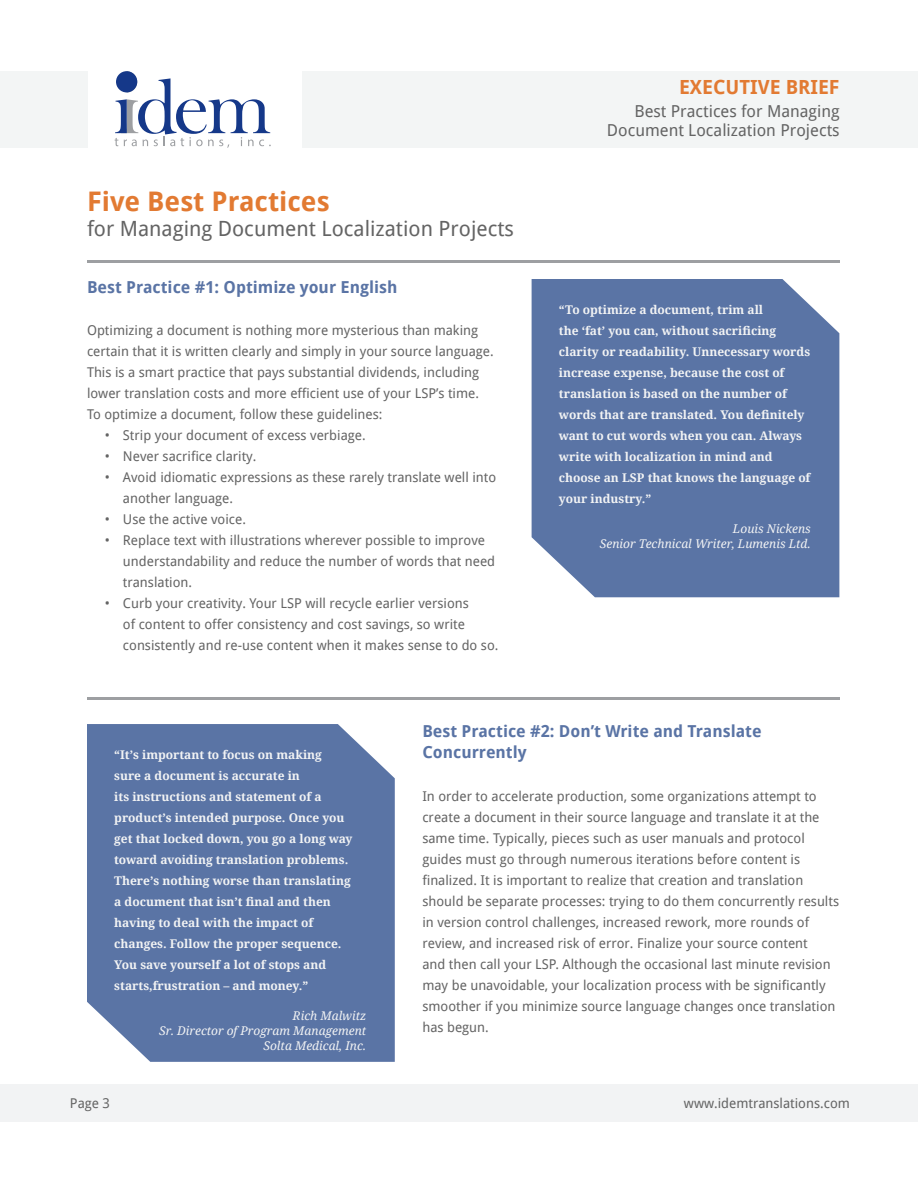
<style>
.page{position:relative;width:918px;height:1188px;background:#fff}
.page>*{position:absolute;margin:0;border:0;box-sizing:border-box;transform-origin:0 0}
.t1{font:700 27px "Droid Sans";color:#e27a32}
.t2{font:21px "Droid Sans";color:#646464}
.t3{font:700 19.5px "Droid Sans";color:#e27a32}
.t4{font:700 16.5px/21.6px "Droid Sans";color:#5a74a5}
.t5{font:16.5px/19.8px "Droid Sans";color:#646464;text-align:right}
.t6{font:13.5px/21px "Droid Sans";color:#646464}
.t7{font:700 12px/21px "Droid Serif";color:#f2f3f4}
.t8{font:italic 12px/15px "Droid Serif";color:#f2f3f4;text-align:right}
</style>
<div class="page">
<div style="left:0;top:1084px;width:918px;height:38px;background:#f2f3f4"></div>
<hr style="left:87px;top:260px;width:752px;height:2px;background:#9d9fa2">
<div style="left:532px;top:279px;width:307px;height:318px;background:#5a74a5"></div>
<hr style="left:87px;top:697px;width:752px;height:2px;background:#9d9fa2">
<div style="left:87px;top:724px;width:308px;height:338px;background:#5a74a5"></div>
<svg style="left:115px;top:71px;width:156px;height:77px"></svg>
<div style="left:0;top:71px;width:87px;height:77px;background:#f3f5f5"></div>
<div style="left:302px;top:71px;width:616px;height:77px;background:#f3f5f5"></div>
<h1 class="t1" style="left:87px;top:184px;width:244px">Five Best Practices</h1>
<h2 class="t2" style="left:87px;top:215px;width:429px">for Managing Document Localization Projects</h2>
<p class="t4" style="left:87px;top:276px;width:312px">Best Practice #1: Optimize your English</p>
<p class="t6" style="left:87px;top:320px;width:408px">Optimizing a document is nothing more mysterious than making certain that it is written clearly and simply in your source language.<br>This is a smart practice that pays substantial dividends, including lower translation costs and more efficient use of your LSP’s time.<br>To optimize a document, follow these guidelines:</p>
<p class="t6" style="left:105px;top:425px;width:262px">• Strip your document of excess verbiage.</p>
<p class="t6" style="left:105px;top:446px;width:153px">• Never sacrifice clarity.</p>
<p class="t6" style="left:123px;top:467px;width:375px;text-indent:-18px">• Avoid idiomatic expressions as these rarely translate well into another language.</p>
<p class="t6" style="left:105px;top:509px;width:143px">• Use the active voice.</p>
<p class="t6" style="left:123px;top:530px;width:374px;text-indent:-18px">• Replace text with illustrations wherever possible to improve understandability and reduce the number of words that need translation.</p>
<p class="t6" style="left:123px;top:593px;width:377px;text-indent:-18px">• Curb your creativity. Your LSP will recycle earlier versions<br>of content to offer consistency and cost savings, so write consistently and re-use content when it makes sense to do so.</p>
<h3 class="t3" style="left:679px;top:75px;width:162px">EXECUTIVE BRIEF</h3>
<p class="t5" style="left:607px;top:101px;width:234px">Best Practices for Managing<br>Document Localization Projects</p>
<p class="t7" style="left:559px;top:299px;width:253px">“To optimize a document, trim all<br>the ‘fat’ you can, without sacrificing clarity or readability. Unnecessary words increase expense, because the cost of translation is based on the number of words that are translated. You definitely want to cut words when you can. Always write with localization in mind and choose an LSP that knows the language of your industry.”</p>
<p class="t8" style="left:600px;top:521px;width:212px">Louis Nickens<br>Senior Technical Writer, Lumenis Ltd.</p>
<p class="t7" style="left:114px;top:744px;width:240px">“It’s important to focus on making<br>sure a document is accurate in<br>its instructions and statement of a product’s intended purpose. Once you get that locked down, you go a long way toward avoiding translation problems.<br>There’s nothing worse than translating a document that isn’t final and then having to deal with the impact of changes. Follow the proper sequence.<br>You save yourself a lot of stops and starts,frustration – and money.”</p>
<p class="t8" style="left:159px;top:1008px;width:209px">Rich Malwitz<br>Sr. Director of Program Management<br>Solta Medical, Inc.</p>
<p class="t6" style="left:70px;top:1093px;width:42px">Page 3</p>
<p class="t4" style="left:422px;top:720px;width:341px">Best Practice #2: Don’t Write and Translate<br>Concurrently</p>
<p class="t6" style="left:422px;top:786px;width:418px">In order to accelerate production, some organizations attempt to create a document in their source language and translate it at the same time. Typically, pieces such as user manuals and protocol guides must go through numerous iterations before content is finalized. It is important to realize that creation and translation should be separate processes: trying to do them concurrently results in version control challenges, increased rework, more rounds of review, and increased risk of error. Finalize your source content<br>and then call your LSP. Although the occasional last minute revision may be unavoidable, your localization process with be significantly smoother if you minimize source language changes once translation has begun.</p>
<p class="t6" style="left:684px;top:1093px;width:167px">www.idemtranslations.com</p>
</div>
